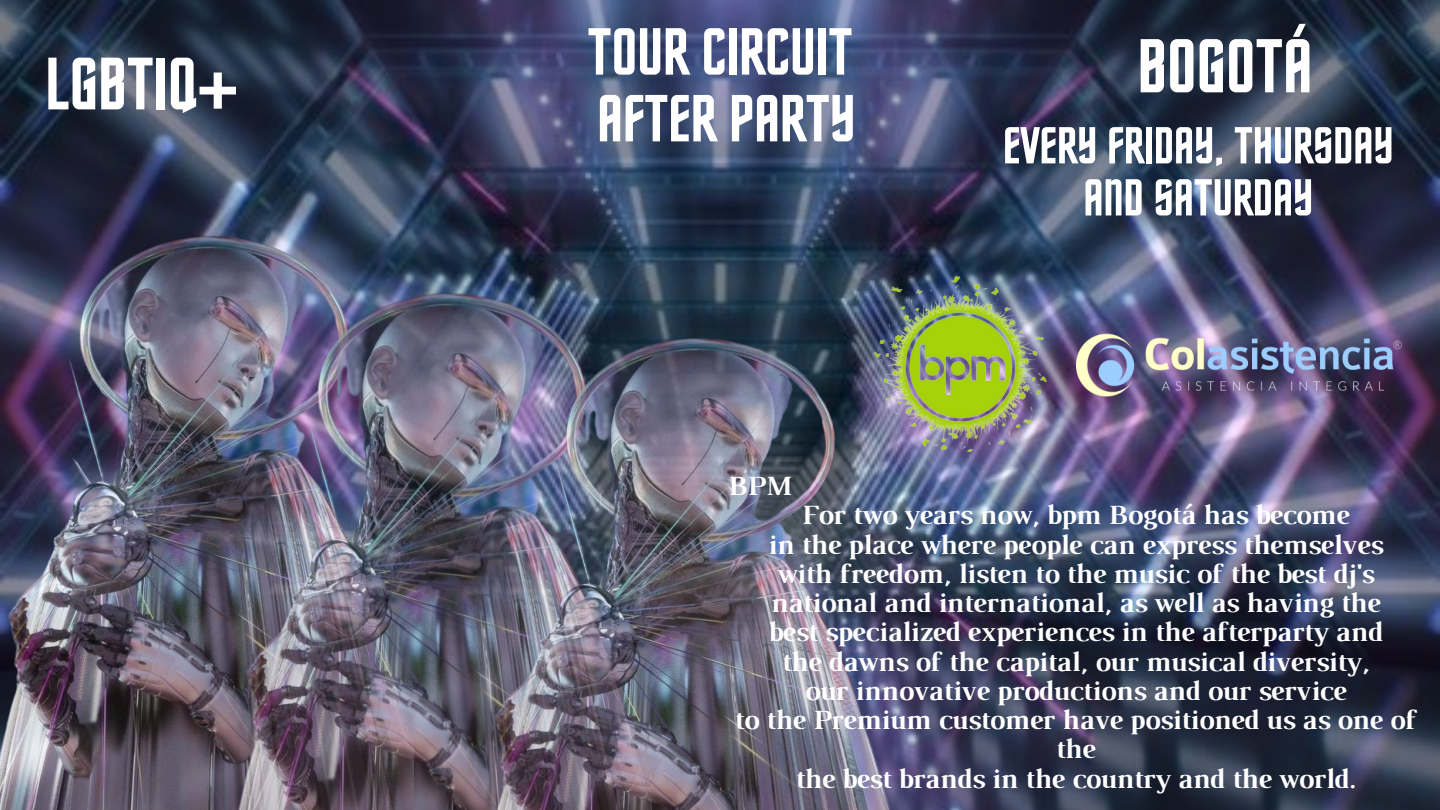
<style>
.page{position:relative;width:1440px;height:810px;background:#fff}
.page>*{position:absolute;margin:0;border:0;box-sizing:border-box;transform-origin:0 0}
.t1{font:76.6px "Horta";color:#fff}
.t2{font:74.5px "Horta";color:#fff}
.t3{font:66.8px/66.8px "Horta";color:#fff}
.t4{font:52.2px/52.1px "Horta";color:#fff;text-align:center}
.t5{font:700 28.4px/29.2px "Luthier";letter-spacing:-.015em;color:#fff;text-align:center}
</style>
<div class="page">
<img style="left:0;top:0;width:1440px;height:810px">
<img style="left:652px;top:243px;width:248px;height:567px">
<img style="left:0;top:141px;width:413px;height:59px">
<img style="left:866px;top:273px;width:187px;height:179px">
<img style="left:1075px;top:320px;width:328px;height:85px">
<img style="left:0;top:200px;width:217px;height:610px">
<img style="left:217px;top:198px;width:435px;height:612px">
<h2 class="t2" style="left:45px;top:53px;width:195px">LGBTIQ+</h2>
<h3 class="t3" style="left:588px;top:24px;width:269px">TOUR CIRCUIT<br>AFTER PARTY</h3>
<h1 class="t1" style="left:1138px;top:34px;width:176px">BOGOTÁ</h1>
<h3 class="t4" style="left:1003px;top:124px;width:392px">EVERY FRIDAY, THURSDAY<br>AND SATURDAY</h3>
<p class="t5" style="left:727px;top:474px;width:65px">BPM</p>
<p class="t5" style="left:734px;top:503px;width:683px">For two years now, bpm Bogotá has become<br>in the place where people can express themselves<br>with freedom, listen to the music of the best dj's national and international, as well as having the<br>best specialized experiences in the afterparty and<br>the dawns of the capital, our musical diversity,<br>our innovative productions and our service<br>to the Premium customer have positioned us as one of the<br>the best brands in the country and the world.</p>
</div>
